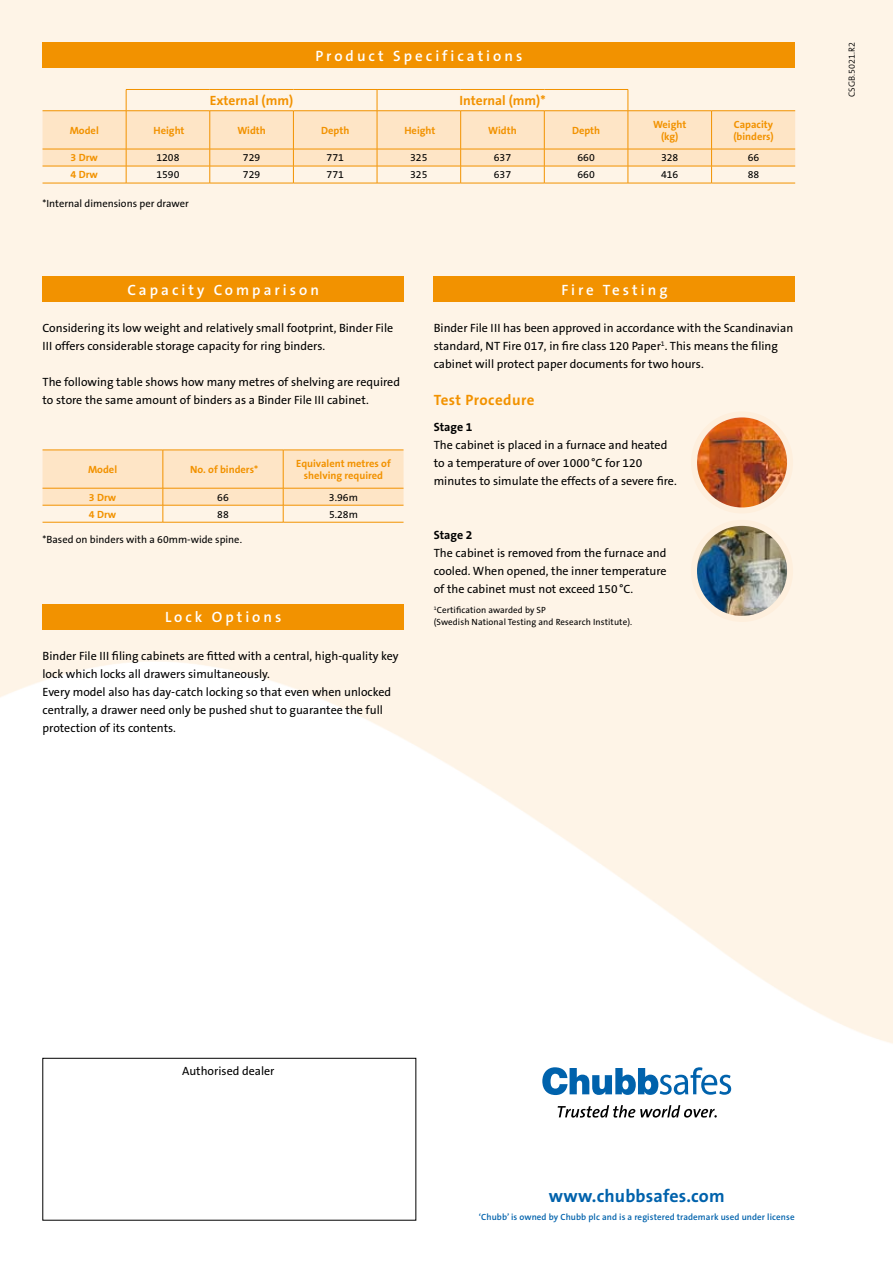
<style>
.page{position:relative;width:893px;height:1263px;background:#fff}
.page>*{position:absolute;margin:0;border:0;box-sizing:border-box;transform-origin:0 0}
.t1{font:700 18px "The Sans B7";letter-spacing:.01em;color:#0062ac}
.t2{font:600 15px "The Sans B6";letter-spacing:.2em;color:#fff}
.t3{font:700 15px "The Sans B7";letter-spacing:.03em;color:#f29200}
.t4{font:700 13.5px "The Sans B7";color:#f29200}
.t5{font:12px/18px "The Sans B5 Plain";color:#000}
.t6{font:700 12px "The Sans B7";color:#000}
.t7{font:700 10.5px/12.6px "The Sans B7";color:#f29200;text-align:center}
.t8{font:10.5px "The Sans B5 Plain";color:#000}
.t9{font:9px/12px "The Sans B5 Plain";letter-spacing:.01em;color:#000}
.t10{font:600 9px "The Sans B6";letter-spacing:.01em;color:#0062ac}
.t11{font:300 9px "The Sans B4";color:#000}
</style>
<div class="page">
<img style="left:0;top:0;width:893px;height:1221px">
<hr style="left:126px;top:89px;width:84px;height:1px;background:#f29200">
<hr style="left:210px;top:89px;width:83px;height:1px;background:#f29200">
<hr style="left:293px;top:89px;width:84px;height:1px;background:#f29200">
<hr style="left:377px;top:89px;width:84px;height:1px;background:#f29200">
<hr style="left:461px;top:89px;width:83px;height:1px;background:#f29200">
<hr style="left:544px;top:89px;width:84px;height:1px;background:#f29200">
<svg style="left:43px;top:90px;width:752px;height:93px;background:#fde6c9"></svg>
<hr style="left:43px;top:183px;width:83px;height:1px;background:#f29200">
<hr style="left:126px;top:183px;width:84px;height:1px;background:#f29200">
<hr style="left:210px;top:183px;width:83px;height:1px;background:#f29200">
<hr style="left:293px;top:183px;width:84px;height:1px;background:#f29200">
<hr style="left:377px;top:183px;width:84px;height:1px;background:#f29200">
<hr style="left:461px;top:183px;width:83px;height:1px;background:#f29200">
<hr style="left:544px;top:183px;width:84px;height:1px;background:#f29200">
<hr style="left:628px;top:183px;width:84px;height:1px;background:#f29200">
<hr style="left:712px;top:183px;width:83px;height:1px;background:#f29200">
<div style="left:43px;top:43px;width:752px;height:25px;background:#f29200"></div>
<div style="left:43px;top:276px;width:361px;height:26px;background:#f29200"></div>
<div style="left:434px;top:276px;width:361px;height:26px;background:#f29200"></div>
<div style="left:43px;top:604px;width:361px;height:25px;background:#f29200"></div>
<svg style="left:43px;top:450px;width:361px;height:72px;background:#fde6c8"></svg>
<hr style="left:43px;top:488px;width:120px;height:1px;background:#f29200">
<hr style="left:163px;top:488px;width:120px;height:1px;background:#f29200">
<hr style="left:283px;top:488px;width:121px;height:1px;background:#f29200">
<hr style="left:43px;top:505px;width:120px;height:1px;background:#f29200">
<hr style="left:163px;top:505px;width:120px;height:1px;background:#f29200">
<hr style="left:283px;top:505px;width:121px;height:1px;background:#f29200">
<hr style="left:43px;top:522px;width:120px;height:1px;background:#f29200">
<hr style="left:163px;top:522px;width:120px;height:1px;background:#f29200">
<hr style="left:283px;top:522px;width:121px;height:1px;background:#f29200">
<svg style="left:558px;top:1105px;width:159px;height:12px"></svg>
<svg style="left:542px;top:1067px;width:189px;height:28px"></svg>
<div style="left:43px;top:1058px;width:373px;height:162px;background:#fff"></div>
<div style="left:43px;top:1058px;width:373px;height:162px;border:1px solid #000"></div>
<img style="left:694px;top:523px;width:96px;height:96px;border-radius:48px">
<div style="left:691px;top:520px;width:102px;height:102px;border:6px solid #feefdd;border-radius:50%"></div>
<img style="left:694px;top:414px;width:96px;height:96px;border-radius:48px">
<div style="left:691px;top:411px;width:102px;height:102px;border:6px solid #feefdd;border-radius:50%"></div>
<p class="t2" style="left:315px;top:48px;width:208px">Product Specifications</p>
<p class="t11" style="left:847px;top:97px;width:56px;rotate:-90deg">CSGB.5021.R2</p>
<p class="t4" style="left:210px;top:94px;width:85px">External (mm)</p>
<p class="t4" style="left:459px;top:94px;width:88px">Internal (mm)*</p>
<p class="t7" style="left:70px;top:124px;width:31px">Model</p>
<p class="t7" style="left:154px;top:124px;width:32px">Height</p>
<p class="t7" style="left:237px;top:124px;width:30px">Width</p>
<p class="t7" style="left:321px;top:124px;width:30px">Depth</p>
<p class="t7" style="left:404px;top:124px;width:32px">Height</p>
<p class="t7" style="left:488px;top:124px;width:30px">Width</p>
<p class="t7" style="left:572px;top:124px;width:30px">Depth</p>
<p class="t7" style="left:653px;top:118px;width:35px">Weight (kg)</p>
<p class="t7" style="left:733px;top:118px;width:42px;text-align:left">Capacity (binders)</p>
<p class="t7" style="left:71px;top:152px;width:29px">3 Drw</p>
<p class="t8" style="left:156px;top:152px;width:25px">1208</p>
<p class="t8" style="left:243px;top:152px;width:19px">729</p>
<p class="t8" style="left:327px;top:152px;width:19px">771</p>
<p class="t8" style="left:410px;top:152px;width:19px">325</p>
<p class="t8" style="left:494px;top:152px;width:19px">637</p>
<p class="t8" style="left:577px;top:152px;width:19px">660</p>
<p class="t8" style="left:661px;top:152px;width:19px">328</p>
<p class="t8" style="left:748px;top:152px;width:13px">66</p>
<p class="t7" style="left:71px;top:169px;width:29px">4 Drw</p>
<p class="t8" style="left:156px;top:169px;width:25px">1590</p>
<p class="t8" style="left:243px;top:169px;width:19px">729</p>
<p class="t8" style="left:327px;top:169px;width:19px">771</p>
<p class="t8" style="left:410px;top:169px;width:19px">325</p>
<p class="t8" style="left:494px;top:169px;width:19px">637</p>
<p class="t8" style="left:577px;top:169px;width:19px">660</p>
<p class="t8" style="left:661px;top:169px;width:19px">416</p>
<p class="t8" style="left:748px;top:169px;width:13px">88</p>
<p class="t8" style="left:43px;top:198px;width:148px">*Internal dimensions per drawer</p>
<p class="t2" style="left:128px;top:282px;width:193px">Capacity Comparison</p>
<p class="t2" style="left:561px;top:282px;width:108px">Fire Testing</p>
<p class="t5" style="left:434px;top:319px;width:361px">Binder File III has been approved in accordance with the Scandinavian standard, NT Fire 017, in fire class 120 Paper<sup>1</sup>. This means the filing cabinet will protect paper documents for two hours.</p>
<p class="t3" style="left:434px;top:392px;width:102px">Test Procedure</p>
<p class="t6" style="left:434px;top:421px;width:40px">Stage 1</p>
<p class="t5" style="left:434px;top:437px;width:244px">The cabinet is placed in a furnace and heated to a temperature of over 1000°C for 120 minutes to simulate the effects of a severe fire.</p>
<p class="t5" style="left:43px;top:319px;width:352px">Considering its low weight and relatively small footprint, Binder File<br>III offers considerable storage capacity for ring binders.</p>
<p class="t5" style="left:43px;top:373px;width:359px">The following table shows how many metres of shelving are required to store the same amount of binders as a Binder File III cabinet.</p>
<p class="t7" style="left:88px;top:463px;width:31px">Model</p>
<p class="t7" style="left:190px;top:463px;width:69px">No. of binders*</p>
<p class="t7" style="left:296px;top:457px;width:96px">Equivalent metres of shelving required</p>
<p class="t7" style="left:89px;top:491px;width:29px">3 Drw</p>
<p class="t8" style="left:217px;top:492px;width:13px">66</p>
<p class="t8" style="left:329px;top:492px;width:30px">3.96m</p>
<p class="t7" style="left:89px;top:508px;width:29px">4 Drw</p>
<p class="t8" style="left:217px;top:509px;width:13px">88</p>
<p class="t8" style="left:329px;top:509px;width:30px">5.28m</p>
<p class="t8" style="left:43px;top:534px;width:201px">*Based on binders with a 60mm-wide spine.</p>
<p class="t2" style="left:165px;top:609px;width:118px">Lock Options</p>
<p class="t5" style="left:43px;top:647px;width:358px">Binder File III filing cabinets are fitted with a central, high-quality key lock which locks all drawers simultaneously.<br>Every model also has day-catch locking so that even when unlocked centrally, a drawer need only be pushed shut to guarantee the full protection of its contents.</p>
<p class="t6" style="left:434px;top:529px;width:40px">Stage 2</p>
<p class="t5" style="left:434px;top:545px;width:234px;text-align:justify">The cabinet is removed from the furnace and cooled. When opened, the inner temperature of the cabinet must not exceed 150°C.</p>
<p class="t9" style="left:434px;top:604px;width:200px"><sup>1</sup>Certification awarded by SP<br>(Swedish National Testing and Research Institute).</p>
<p class="t5" style="left:182px;top:1063px;width:94px">Authorised dealer</p>
<h1 class="t1" style="left:549px;top:1186px;width:177px">www.chubbsafes.com</h1>
<p class="t10" style="left:479px;top:1213px;width:317px">‘Chubb’ is owned by Chubb plc and is a registered trademark used under license</p>
</div>
